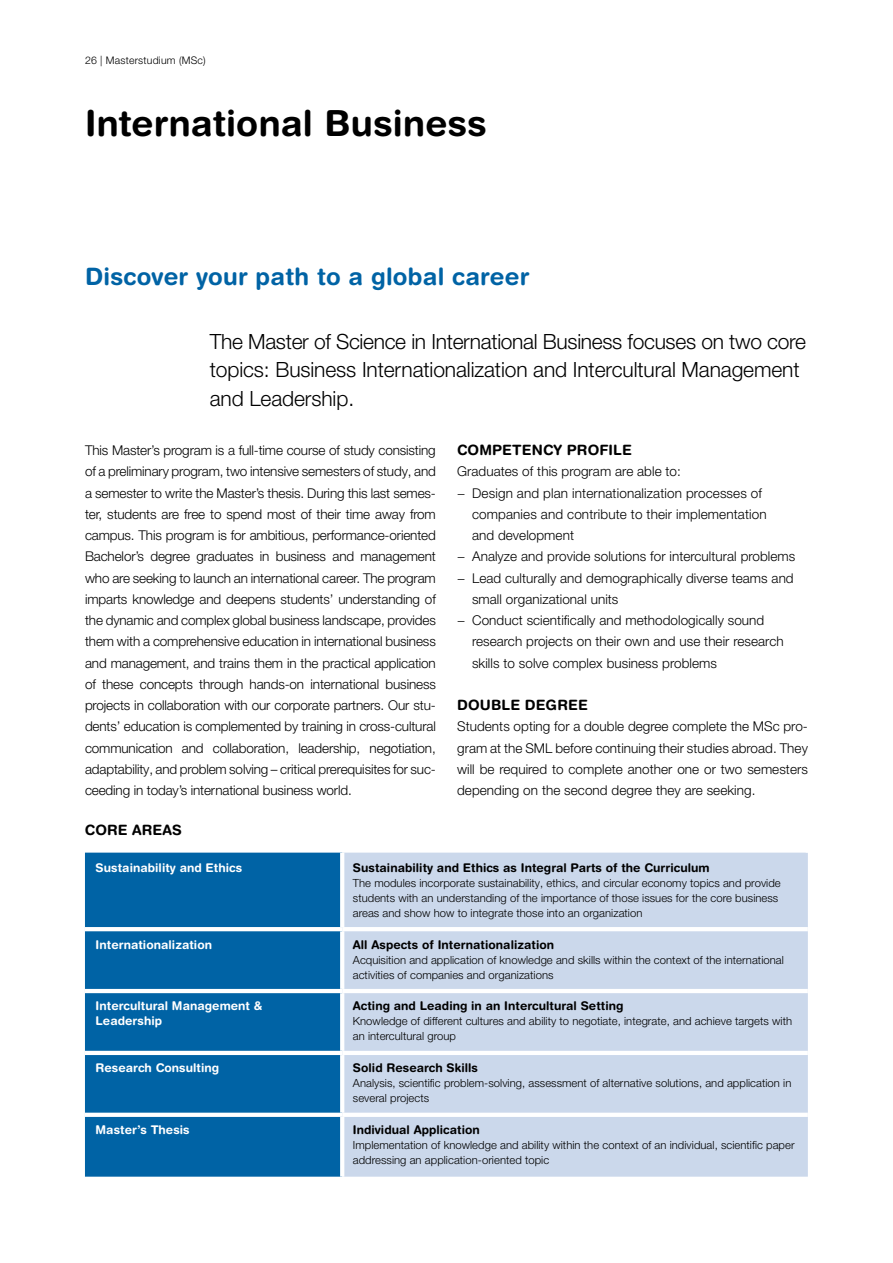
<style>
.page{position:relative;width:893px;height:1263px;background:#fff}
.page>*{position:absolute;margin:0;border:0;box-sizing:border-box;transform-origin:0 0}
.t1{font:700 36px "Helvetica Rounded LT Std";letter-spacing:.005em;color:#000}
.t2{font:700 24px "Helvetica Rounded LT Std";letter-spacing:.01em;color:#0063a5}
.t3{font:300 21px/28.5px "Helvetica Neue LT Pro";letter-spacing:-.005em;color:#000}
.t4{font:700 14.25px "Helvetica Rounded LT Std";letter-spacing:.01em;color:#000}
.t5{font:300 13.5px/21.3px "Helvetica Neue LT Pro";letter-spacing:.005em;color:#000;text-align:justify}
.t6{font:700 12px "Helvetica Rounded LT Std";letter-spacing:.005em;color:#000}
.t7{font:700 12px/15px "Helvetica Rounded LT Std";letter-spacing:.005em;color:#fff}
.t8{font:300 11.25px/15px "Helvetica Neue LT Pro";letter-spacing:.005em;color:#000}
.t9{font:300 10.5px "Helvetica Neue LT Pro";letter-spacing:.02em;color:#000}
</style>
<div class="page">
<div style="left:85px;top:853px;width:255px;height:324px;background:#0063a5"></div>
<div style="left:344px;top:853px;width:464px;height:324px;background:#cbd8eb"></div>
<svg style="left:340px;top:853px;width:1px;height:74px"></svg>
<hr style="left:85px;top:927px;width:257px;height:4px;background:#fff">
<hr style="left:342px;top:927px;width:466px;height:4px;background:#fff">
<svg style="left:340px;top:931px;width:4px;height:58px"></svg>
<hr style="left:85px;top:989px;width:257px;height:4px;background:#fff">
<hr style="left:342px;top:989px;width:466px;height:4px;background:#fff">
<svg style="left:340px;top:993px;width:2px;height:58px"></svg>
<hr style="left:85px;top:1051px;width:257px;height:4px;background:#fff">
<svg style="left:85px;top:1113px;width:257px;height:4px"></svg>
<svg style="left:340px;top:1117px;width:4px;height:60px"></svg>
<hr style="left:342px;top:1051px;width:466px;height:4px;background:#fff">
<svg style="left:340px;top:1055px;width:4px;height:58px"></svg>
<hr style="left:342px;top:1113px;width:466px;height:4px;background:#fff">
<p class="t9" style="left:85px;top:54px;width:122px">26 | Masterstudium (MSc)</p>
<h1 class="t1" style="left:85px;top:101px;width:403px">International Business</h1>
<h2 class="t2" style="left:85px;top:262px;width:446px">Discover your path to a global career</h2>
<h3 class="t3" style="left:210px;top:327px;width:598px">The Master of Science in International Business focuses on two core topics: Business Internationalization and Intercultural Management and Leadership.</h3>
<p class="t5" style="left:85px;top:439px;width:352px">This Master’s program is a full-time course of study consisting of a preliminary program, two intensive semesters of study, and a semester to write the Master’s thesis. During this last semes&shy;ter, students are free to spend most of their time away from campus. This program is for ambitious, performance-oriented Bachelor’s degree graduates in business and management who are seeking to launch an international career. The program imparts knowledge and deepens students’ understanding of the dynamic and complex global business landscape, provides them with a comprehensive education in international business and management, and trains them in the practical application of these concepts through hands-on international business projects in collaboration with our corporate partners. Our stu&shy;dents’ education is complemented by training in cross-cultural communication and collaboration, leadership, negotiation, adaptability, and problem solving – critical prerequisites for suc&shy;ceeding in today’s international business world.</p>
<p class="t4" style="left:457px;top:441px;width:176px">COMPETENCY PROFILE</p>
<p class="t5" style="left:457px;top:460px;width:225px">Graduates of this program are able to:</p>
<p class="t5" style="left:457px;top:482px;width:306px">− Design and plan internationalization processes of</p>
<p class="t5" style="left:472px;top:503px;width:296px">companies and contribute to their implementation</p>
<p class="t5" style="left:472px;top:524px;width:103px">and development</p>
<p class="t5" style="left:457px;top:546px;width:340px">− Analyze and provide solutions for intercultural problems</p>
<p class="t5" style="left:457px;top:567px;width:338px">− Lead culturally and demographically diverse teams and</p>
<p class="t5" style="left:472px;top:588px;width:148px">small organizational units</p>
<p class="t5" style="left:457px;top:609px;width:309px">− Conduct scientifically and methodologically sound</p>
<p class="t5" style="left:472px;top:631px;width:313px">research projects on their own and use their research</p>
<p class="t5" style="left:472px;top:652px;width:246px">skills to solve complex business problems</p>
<p class="t4" style="left:457px;top:696px;width:132px">DOUBLE DEGREE</p>
<p class="t5" style="left:457px;top:716px;width:352px">Students opting for a double degree complete the MSc pro&shy;gram at the SML before continuing their studies abroad. They will be required to complete another one or two semesters depending on the second degree they are seeking.</p>
<p class="t4" style="left:85px;top:822px;width:98px">CORE AREAS</p>
<p class="t7" style="left:96px;top:860px;width:148px">Sustainability and Ethics</p>
<p class="t6" style="left:353px;top:860px;width:358px">Sustainability and Ethics as Integral Parts of the Curriculum</p>
<p class="t8" style="left:353px;top:875px;width:429px">The modules incorporate sustainability, ethics, and circular economy topics and provide students with an understanding of the importance of those issues for the core business areas and show how to integrate those into an organization</p>
<p class="t7" style="left:96px;top:936px;width:118px">Internationalization</p>
<p class="t6" style="left:353px;top:937px;width:203px">All Aspects of Internationalization</p>
<p class="t8" style="left:353px;top:952px;width:432px">Acquisition and application of knowledge and skills within the context of the international activities of companies and organizations</p>
<p class="t7" style="left:96px;top:998px;width:168px">Intercultural Management &amp;<br>Leadership</p>
<p class="t6" style="left:353px;top:999px;width:272px">Acting and Leading in an Intercultural Setting</p>
<p class="t8" style="left:353px;top:1014px;width:441px">Knowledge of different cultures and ability to negotiate, integrate, and achieve targets with an intercultural group</p>
<p class="t7" style="left:96px;top:1060px;width:125px">Research Consulting</p>
<p class="t6" style="left:353px;top:1061px;width:127px">Solid Research Skills</p>
<p class="t8" style="left:353px;top:1075px;width:440px">Analysis, scientific problem-solving, assessment of alternative solutions, and application in several projects</p>
<p class="t7" style="left:96px;top:1122px;width:96px">Master’s Thesis</p>
<p class="t6" style="left:353px;top:1123px;width:128px">Individual Application</p>
<p class="t8" style="left:353px;top:1137px;width:443px">Implementation of knowledge and ability within the context of an individual, scientific paper addressing an application-oriented topic</p>
</div>
